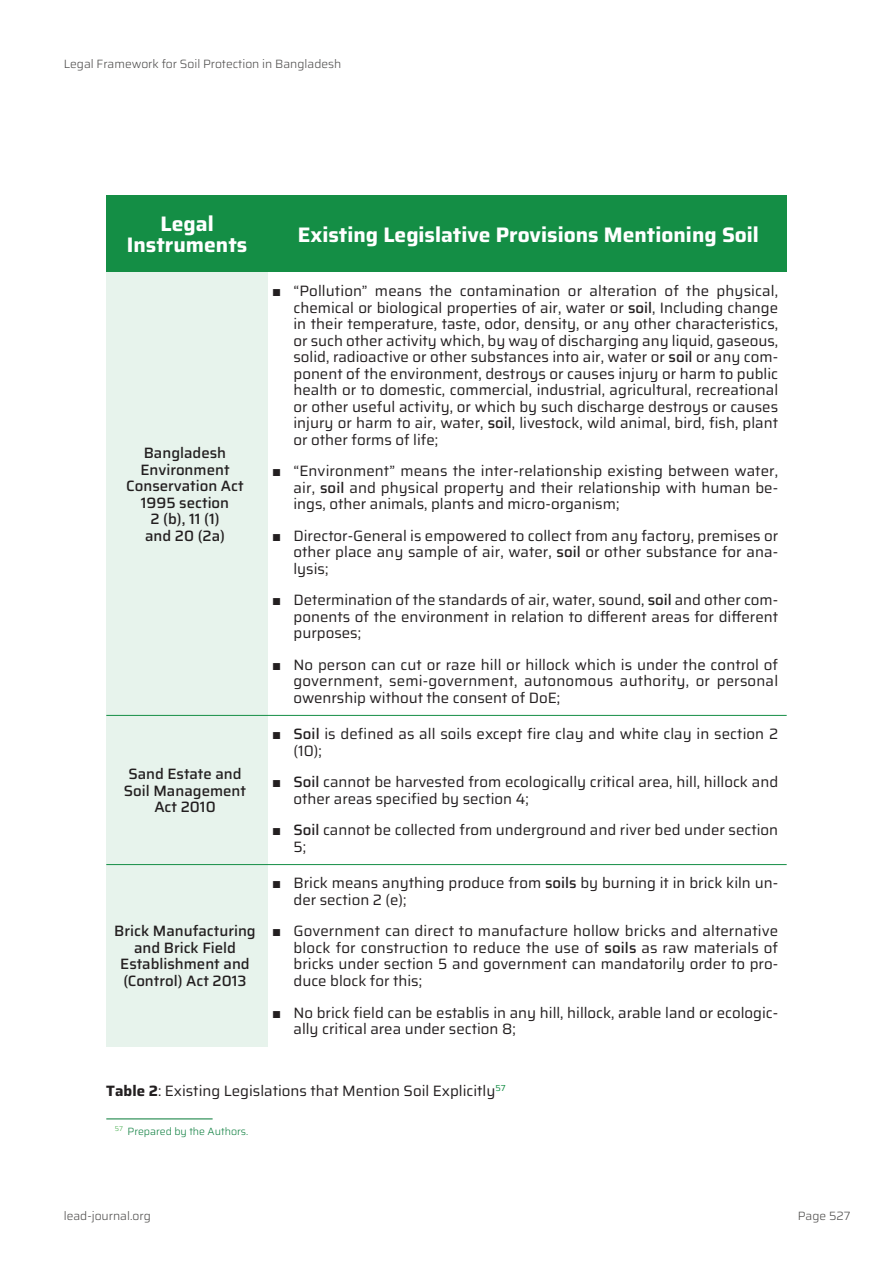
<style>
.page{position:relative;width:893px;height:1263px;background:#fff}
.page>*{position:absolute;margin:0;border:0;box-sizing:border-box;transform-origin:0 0}
.t1{font:700 21px/21px "Saira";color:#fff;text-align:center}
.t2{font:15px/16.5px "Saira";color:#231f20;text-align:justify}
.t3{font:500 15px/16.5px "Saira";color:#231f20;text-align:center}
.t4{font:300 12px "Saira";color:#4d4c4b}
.t5{font:300 10.5px "Saira";color:#108041}
.s1{font-family:"Arial"}
.s2{font-weight:500}
.s3{font-weight:700}
</style>
<div class="page">
<div style="left:106px;top:195px;width:681px;height:77px;background:#148e45"></div>
<div style="left:106px;top:272px;width:162px;height:775px;background:#e7f3ec"></div>
<hr style="left:106px;top:715px;width:681px;height:1px;background:#148e45">
<hr style="left:106px;top:864px;width:681px;height:1px;background:#148e45">
<hr style="left:106px;top:1118px;width:107px;height:1px;background:#11803f">
<p class="t4" style="left:64px;top:54px;width:279px">Legal Framework for Soil Protection in Bangladesh</p>
<h1 class="t1" style="left:127px;top:213px;width:122px">Legal<br>Instruments</h1>
<h1 class="t1" style="left:298px;top:224px;width:463px">Existing Legislative Provisions Mentioning Soil</h1>
<p class="t3" style="left:126px;top:445px;width:119px">Bangladesh<br>Environment<br>Conservation Act<br>1995 section<br>2 (b), 11 (1)<br>and 20 (2a)</p>
<p class="t3" style="left:124px;top:765px;width:124px">Sand Estate and<br>Soil Management<br>Act 2010</p>
<p class="t3" style="left:114px;top:923px;width:143px">Brick Manufacturing and Brick Field<br>Establishment and (Control) Act 2013</p>
<p class="t2" style="left:293px;top:283px;width:486px;text-indent:-21px"><span class="s1">■</span> “Pollution” means the contamination or alteration of the physical, chemical or biological properties of air, water or <span class="s2">soil</span>, Including change in their temperature, taste, odor, density, or any other characteristics, or such other activity which, by way of discharging any liquid, gaseous, solid, radioactive or other substances into air, water or <span class="s2">soil</span> or any com&shy;ponent of the environment, destroys or causes injury or harm to public health or to domestic, commercial, industrial, agricultural, recreational or other useful activity, or which by such discharge destroys or causes injury or harm to air, water, <span class="s2">soil</span>, livestock, wild animal, bird, fish, plant or other forms of life;</p>
<p class="t2" style="left:293px;top:463px;width:486px;text-indent:-21px"><span class="s1">■</span> “Environment” means the inter-relationship existing between water, air, <span class="s2">soil</span> and physical property and their relationship with human be&shy;ings, other animals, plants and micro-organism;</p>
<p class="t2" style="left:293px;top:527px;width:486px;text-indent:-21px"><span class="s1">■</span> Director-General is empowered to collect from any factory, premises or other place any sample of air, water, <span class="s2">soil</span> or other substance for ana&shy;lysis;</p>
<p class="t2" style="left:293px;top:592px;width:486px;text-indent:-21px"><span class="s1">■</span> Determination of the standards of air, water, sound, <span class="s2">soil</span> and other com&shy;ponents of the environment in relation to different areas for different purposes;</p>
<p class="t2" style="left:293px;top:656px;width:486px;text-indent:-21px"><span class="s1">■</span> No person can cut or raze hill or hillock which is under the control of government, semi-government, autonomous authority, or personal owenrship without the consent of DoE;</p>
<p class="t2" style="left:293px;top:726px;width:486px;text-indent:-21px"><span class="s1">■</span> <span class="s2">Soil</span> is defined as all soils except fire clay and white clay in section 2 (10);</p>
<p class="t2" style="left:293px;top:774px;width:486px;text-indent:-21px"><span class="s1">■</span> <span class="s2">Soil</span> cannot be harvested from ecologically critical area, hill, hillock and other areas specified by section 4;</p>
<p class="t2" style="left:293px;top:822px;width:486px;text-indent:-21px"><span class="s1">■</span> <span class="s2">Soil</span> cannot be collected from underground and river bed under section<br>5;</p>
<p class="t2" style="left:293px;top:875px;width:486px;text-indent:-21px"><span class="s1">■</span> Brick means anything produce from <span class="s2">soils</span> by burning it in brick kiln un&shy;der section 2 (e);</p>
<p class="t2" style="left:293px;top:923px;width:486px;text-indent:-21px"><span class="s1">■</span> Government can direct to manufacture hollow bricks and alternative block for construction to reduce the use of <span class="s2">soils</span> as raw materials of bricks under section 5 and government can mandatorily order to pro&shy;duce block for this;</p>
<p class="t2" style="left:293px;top:1004px;width:486px;text-indent:-21px"><span class="s1">■</span> No brick field can be establis in any hill, hillock, arable land or ecologic&shy;ally critical area under section 8;</p>
<p class="t2" style="left:106px;top:1083px;width:401px"><span class="s3">Table 2</span>: Existing Legislations that Mention Soil Explicitly<sup>57</sup></p>
<p class="t5" style="left:115px;top:1123px;width:135px"><sup>57</sup> Prepared by the Authors.</p>
<p class="t4" style="left:64px;top:1207px;width:88px">lead-journal.org</p>
<p class="t4" style="left:798px;top:1207px;width:54px">Page 527</p>
</div>
